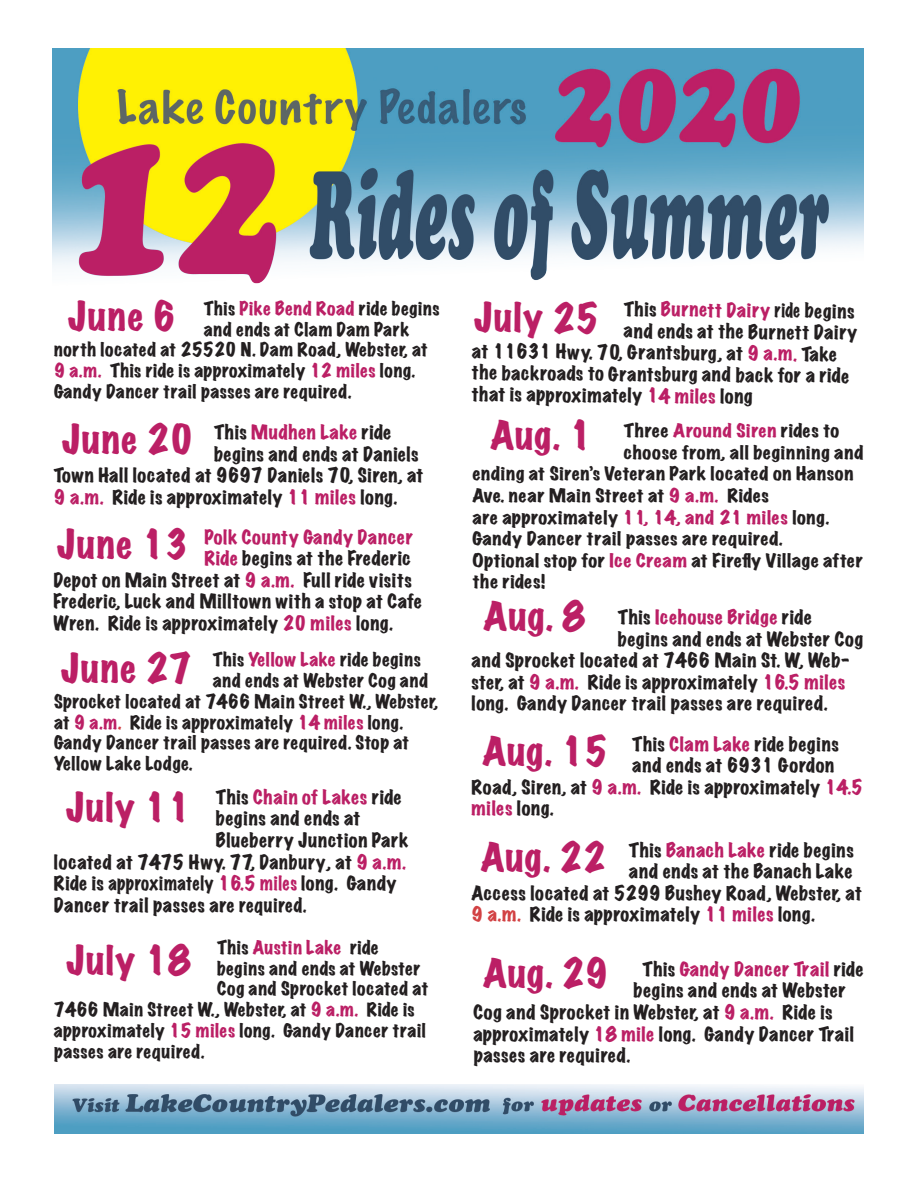
<style>
.page{position:relative;width:918px;height:1188px;background:#fff}
.page>*{position:absolute;margin:0;border:0;box-sizing:border-box;transform-origin:0 0}
.t1{font:expanded 36px "Marker Felt";letter-spacing:.04em;color:#bb1f65}
.t2{font:expanded 18px "Marker Felt";letter-spacing:.035em;color:#231f20}
.t3{font:expanded 18px "Marker Felt";letter-spacing:.035em;color:#bb1f65}
.t4{font:expanded 18px "Marker Felt";letter-spacing:.035em;color:#231f20;scale:.86 1}
.t5{font:expanded 17.25px "Marker Felt";letter-spacing:.035em;color:#231f20}
.t6{font:expanded 17.25px "Marker Felt";color:#231f20}
.t7{font:expanded 17.25px "Marker Felt";letter-spacing:.03em;color:#bb1f65}
.t8{font:expanded 17.1px "Marker Felt";letter-spacing:.035em;color:#231f20;scale:1.05 1}
.s1{color:#bb1f65}
.s2{color:#231f20}
.s3{color:#d24143}
</style>
<div class="page">
<img style="left:53px;top:48px;width:811px;height:236px">
<img style="left:54px;top:1084px;width:810px;height:50px">
<h1 class="t1" style="left:68px;top:288px;width:110px">June 6</h1>
<h1 class="t1" style="left:474px;top:289px;width:127px">July 25</h1>
<p class="t5" style="left:204px;top:295px;width:237px">This <span class="s1">Pike Bend Road</span> ride begins</p>
<p class="t5" style="left:204px;top:315px;width:207px">and ends at Clam Dam Park</p>
<p class="t5" style="left:54px;top:336px;width:375px">north located at 25520 N. Dam Road, Webster, at</p>
<p class="t5" style="left:54px;top:357px;width:363px"><span class="s1">9 a.m.</span> This ride is approximately <span class="s1">12 miles</span> long.</p>
<p class="t5" style="left:54px;top:378px;width:299px">Gandy Dancer trail passes are required.</p>
<p class="t3" style="left:624px;top:295px;width:148px"><span class="s2">This</span> Burnett Dairy</p>
<p class="t4" style="left:775px;top:296px;width:31px;rotate:1deg">ride</p>
<p class="t2" style="left:805px;top:296px;width:52px">begins</p>
<p class="t2" style="left:624px;top:317px;width:235px">and ends at the Burnett Dairy</p>
<p class="t2" style="left:472px;top:338px;width:367px">at 11631 Hwy. 70, Grantsburg, at <span class="s1">9 a.m.</span> Take</p>
<p class="t2" style="left:472px;top:360px;width:379px">the backroads to Grantsburg and back for a ride</p>
<p class="t2" style="left:471px;top:381px;width:282px">that is approximately <span class="s1">14 miles</span> long</p>
<h1 class="t1" style="left:62px;top:411px;width:133px">June 20</h1>
<h1 class="t1" style="left:490px;top:407px;width:103px">Aug. 1</h1>
<p class="t8" style="left:624px;top:417px;width:207px">Three <span class="s1">Around Siren</span> rides to</p>
<p class="t8" style="left:624px;top:439px;width:230px">choose from, all beginning and</p>
<p class="t8" style="left:472px;top:460px;width:364px">ending at Siren’s Veteran Park located on Hanson</p>
<p class="t8" style="left:472px;top:482px;width:284px">Ave. near Main Street at <span class="s1">9 a.m.</span> Rides</p>
<p class="t8" style="left:472px;top:504px;width:341px">are approximately <span class="s1">11, 14, and 21 miles</span> long.</p>
<p class="t8" style="left:472px;top:525px;width:297px">Gandy Dancer trail passes are required.</p>
<p class="t8" style="left:472px;top:547px;width:373px">Optional stop for <span class="s1">Ice Cream</span> at Firefly Village after</p>
<p class="t8" style="left:472px;top:568px;width:71px">the rides!</p>
<p class="t3" style="left:214px;top:418px;width:179px"><span class="s2">This</span> Mudhen Lake <span class="s2">ride</span></p>
<p class="t2" style="left:214px;top:440px;width:206px">begins and ends at Daniels</p>
<p class="t2" style="left:54px;top:461px;width:371px">Town Hall located at 9697 Daniels 70, Siren, at</p>
<p class="t2" style="left:54px;top:483px;width:345px"><span class="s1">9 a.m.</span> Ride is approximately <span class="s1">11 miles</span> long.</p>
<h1 class="t1" style="left:57px;top:516px;width:133px">June 13</h1>
<p class="t3" style="left:204px;top:522px;width:210px">Polk County Gandy Dancer</p>
<p class="t2" style="left:204px;top:544px;width:208px"><span class="s1">Ride</span> begins at the Frederic</p>
<p class="t2" style="left:54px;top:566px;width:360px">Depot on Main Street at <span class="s1">9 a.m.</span> Full ride visits</p>
<p class="t2" style="left:54px;top:587px;width:370px">Frederic, Luck and Milltown with a stop at Cafe</p>
<p class="t2" style="left:54px;top:609px;width:341px">Wren. Ride is approximately <span class="s1">20 miles</span> long.</p>
<h1 class="t1" style="left:484px;top:588px;width:103px">Aug. 8</h1>
<p class="t3" style="left:618px;top:603px;width:195px"><span class="s2">This</span> Icehouse Bridge <span class="s2">ride</span></p>
<p class="t2" style="left:618px;top:624px;width:247px">begins and ends at Webster Cog</p>
<p class="t2" style="left:472px;top:646px;width:380px">and Sprocket located at 7466 Main St. W, Web-</p>
<p class="t2" style="left:472px;top:668px;width:375px">ster, at <span class="s1">9 a.m.</span> Ride is approximately <span class="s1">16.5 miles</span></p>
<p class="t2" style="left:472px;top:689px;width:357px">long. Gandy Dancer trail passes are required.</p>
<h1 class="t1" style="left:61px;top:640px;width:133px">June 27</h1>
<p class="t5" style="left:213px;top:646px;width:209px">This <span class="s1">Yellow Lake</span> ride begins</p>
<p class="t5" style="left:213px;top:667px;width:217px">and ends at Webster Cog and</p>
<p class="t5" style="left:54px;top:688px;width:385px">Sprocket located at 7466 Main Street W., Webster,</p>
<p class="t5" style="left:54px;top:708px;width:350px">at <span class="s1">9 a.m</span><span class="s3">.</span> Ride is approximately <span class="s1">14 miles</span> long.</p>
<p class="t5" style="left:54px;top:729px;width:357px">Gandy Dancer trail passes are required. Stop at</p>
<p class="t5" style="left:54px;top:750px;width:140px">Yellow Lake Lodge.</p>
<h1 class="t1" style="left:482px;top:723px;width:127px">Aug. 15</h1>
<p class="t2" style="left:632px;top:729px;width:208px">This <span class="s1">Clam Lake</span> ride begins</p>
<p class="t2" style="left:632px;top:751px;width:204px">and ends at 6931 Gordon</p>
<p class="t2" style="left:472px;top:773px;width:393px">Road, Siren, at <span class="s1">9 a.m.</span> Ride is approximately <span class="s1">14.5</span></p>
<p class="t3" style="left:472px;top:794px;width:84px">miles <span class="s2">long.</span></p>
<p class="t3" style="left:216px;top:783px;width:187px"><span class="s2">This</span> Chain of Lakes <span class="s2">ride</span></p>
<p class="t2" style="left:216px;top:804px;width:146px">begins and ends at</p>
<p class="t2" style="left:216px;top:826px;width:194px">Blueberry Junction Park</p>
<p class="t2" style="left:54px;top:847px;width:353px">located at 7475 Hwy. 77, Danbury, at <span class="s1">9 a.m.</span></p>
<p class="t2" style="left:54px;top:869px;width:344px">Ride is approximately <span class="s1">16.5 miles</span> long. Gandy</p>
<p class="t2" style="left:54px;top:891px;width:254px">Dancer trail passes are required.</p>
<h1 class="t1" style="left:66px;top:779px;width:126px">July 11</h1>
<h1 class="t1" style="left:481px;top:828px;width:127px">Aug. 22</h1>
<p class="t2" style="left:629px;top:836px;width:226px">This <span class="s1">Banach Lake</span> ride begins</p>
<p class="t2" style="left:629px;top:857px;width:225px">and ends at the Banach Lake</p>
<p class="t2" style="left:472px;top:879px;width:392px">Access located at 5299 Bushey Road, Webster, at</p>
<p class="t2" style="left:472px;top:900px;width:345px"><span class="s3">9 a.m.</span> Ride is approximately <span class="s1">11 miles</span> long.</p>
<p class="t7" style="left:217px;top:934px;width:163px"><span class="s2">This</span> Austin Lake <span class="s2">ride</span></p>
<p class="t5" style="left:217px;top:954px;width:205px">begins and ends at Webster</p>
<p class="t5" style="left:217px;top:975px;width:213px">Cog and Sprocket located at</p>
<p class="t6" style="left:54px;top:996px;width:362px">7466 Main Street W., Webster, at <span class="s1">9 a.m.</span> Ride is</p>
<p class="t5" style="left:54px;top:1017px;width:373px">approximately <span class="s1">15 miles</span> long. Gandy Dancer trail</p>
<p class="t5" style="left:54px;top:1037px;width:152px">passes are required.</p>
<h1 class="t1" style="left:66px;top:931px;width:126px">July 18</h1>
<h1 class="t1" style="left:483px;top:945px;width:127px">Aug. 29</h1>
<p class="t3" style="left:643px;top:955px;width:223px"><span class="s2">This</span> Gandy Dancer Trail <span class="s2">ride</span></p>
<p class="t2" style="left:634px;top:976px;width:214px">begins and ends at Webster</p>
<p class="t2" style="left:473px;top:998px;width:361px">Cog and Sprocket in Webster, at <span class="s1">9 a.m.</span> Ride is</p>
<p class="t2" style="left:473px;top:1020px;width:382px">approximately <span class="s1">18 mile</span> long. Gandy Dancer Trail</p>
<p class="t2" style="left:473px;top:1041px;width:158px">passes are required.</p>
</div>
